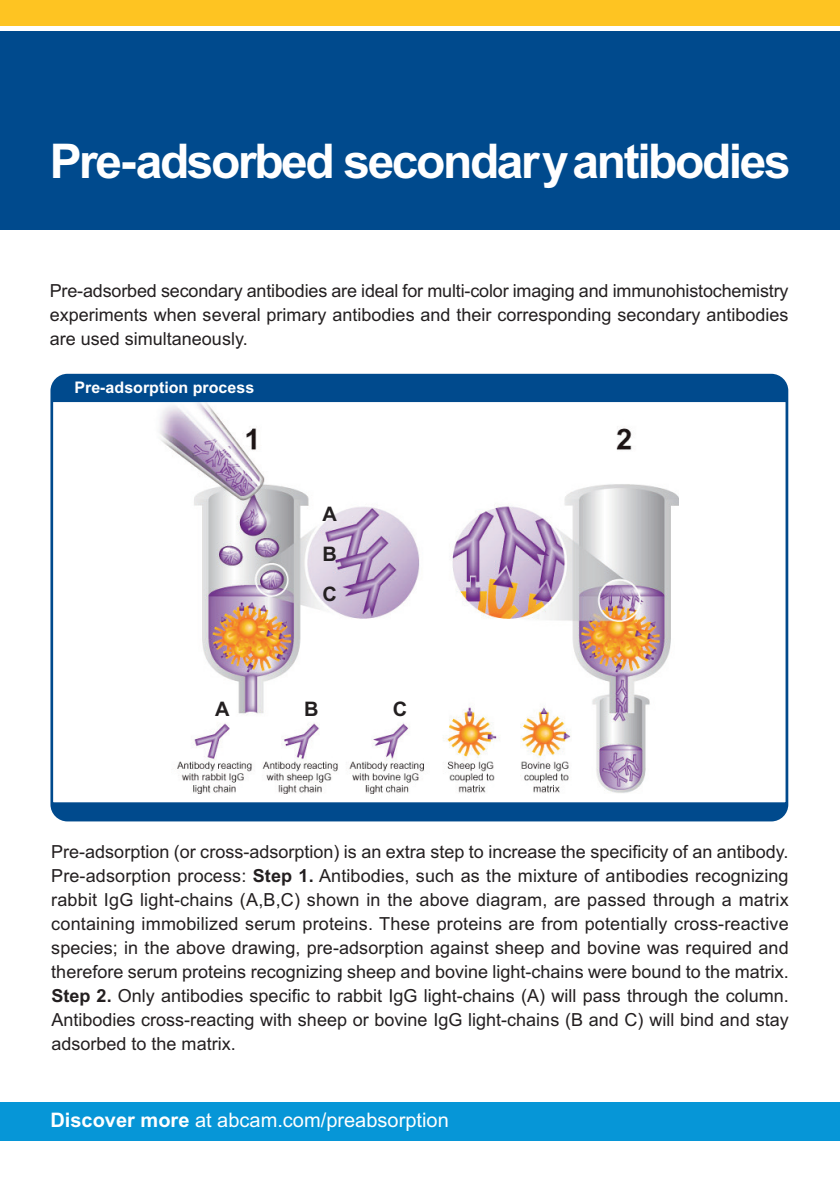
<style>
.page{position:relative;width:840px;height:1191px;background:#fff}
.page>*{position:absolute;margin:0;border:0;box-sizing:border-box;transform-origin:0 0}
.t1{font:700 48px "Arial";letter-spacing:-.05em;color:#fff}
.t2{font:20px "Arial";color:#fff}
.t3{font:700 20px/40px "Arial";color:#231f20;text-align:justify}
.t4{font:18px/24px "Arial";color:#231f20;text-align:justify}
.t5{font:700 16px "Arial";color:#fff}
.s1{font-weight:700}
</style>
<div class="page">
<div style="left:0;top:31px;width:839px;height:199px;background:#004a8d"></div>
<div style="left:0;top:0;width:839px;height:26px;background:#fec422"></div>
<div style="left:0;top:1102px;width:839px;height:38px;background:#0696d7"></div>
<div style="left:50px;top:374px;width:737px;height:447px;background:#004a8d;border-radius:17px"></div>
<div style="left:53px;top:402px;width:732px;height:400px;background:#fff"></div>
<img style="left:159px;top:403px;width:519px;height:390px">
<div style="left:51px;top:400px;width:736px;height:404px;border:2px solid #004a8d"></div>
<div style="left:341px;top:414px;width:186px;height:38px;background:#fff"></div>
<h1 class="t1" style="left:50px;top:133px;width:742px">Pre-adsorbed secondaryantibodies</h1>
<p class="t4" style="left:50px;top:278px;width:740px">Pre-adsorbed secondary antibodies are ideal for multi-color imaging and immunohistochemistry experiments when several primary antibodies and their corresponding secondary antibodies are used simultaneously.</p>
<p class="t5" style="left:74px;top:378px;width:181px">Pre-adsorption process</p>
<p class="t3" style="left:322px;top:494px;width:16px">A B C</p>
<p class="t3" style="left:215px;top:689px;width:16px">A</p>
<p class="t3" style="left:304px;top:689px;width:16px">B</p>
<p class="t3" style="left:392px;top:689px;width:16px">C</p>
<p class="t4" style="left:51px;top:840px;width:738px">Pre-adsorption (or cross-adsorption) is an extra step to increase the specificity of an antibody.<br>Pre-adsorption process: <span class="s1">Step 1.</span> Antibodies, such as the mixture of antibodies recognizing rabbit IgG light-chains (A,B,C) shown in the above diagram, are passed through a matrix containing immobilized serum proteins. These proteins are from potentially cross-reactive species; in the above drawing, pre-adsorption against sheep and bovine was required and therefore serum proteins recognizing sheep and bovine light-chains were bound to the matrix.<br><span class="s1">Step 2.</span> Only antibodies specific to rabbit IgG light-chains (A) will pass through the column.<br>Antibodies cross-reacting with sheep or bovine IgG light-chains (B and C) will bind and stay adsorbed to the matrix.</p>
<p class="t2" style="left:50px;top:1108px;width:399px"><span class="s1">Discover more</span> at abcam.com/preabsorption</p>
</div>
